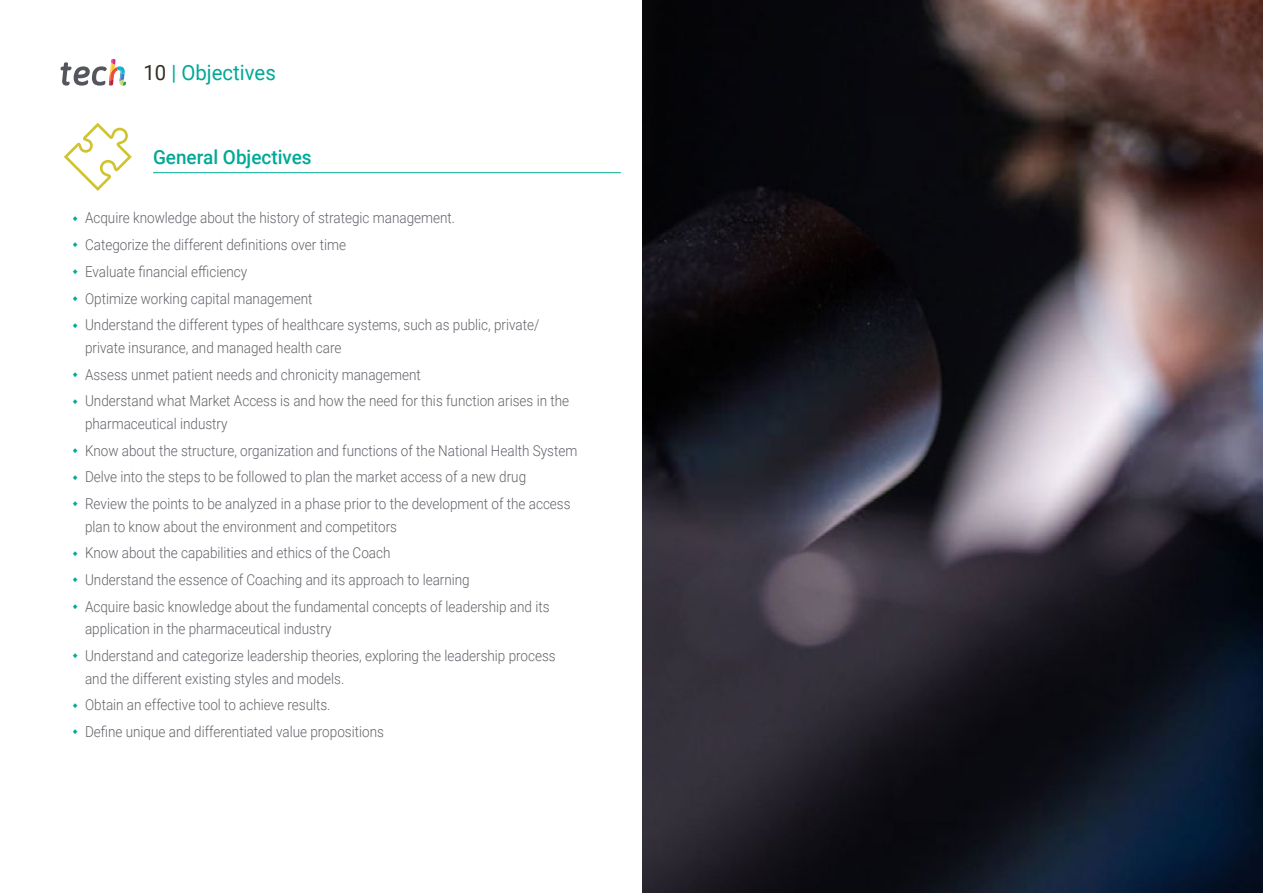
<style>
.page{position:relative;width:1263px;height:893px;background:#fff}
.page>*{position:absolute;margin:0;border:0;box-sizing:border-box;transform-origin:0 0}
.t1{font:21px "Roboto";color:#00a996}
.t2{font:500 19.5px "Roboto";color:#00a996}
.t3{font:300 15px/26.7px "Roboto";color:#61646a;scale:.9 1}
.s1{color:#312e20}
</style>
<div class="page">
<hr style="left:153px;top:172px;width:468px;height:1px;background:#00a996">
<svg style="left:64px;top:123px;width:68px;height:68px"></svg>
<img style="left:642px;top:0;width:621px;height:893px">
<svg style="left:61px;top:59px;width:65px;height:27px"></svg>
<h1 class="t1" style="left:144px;top:57px;width:134px"><span class="s1">10</span> | Objectives</h1>
<h2 class="t2" style="left:153px;top:144px;width:160px">General Objectives</h2>
<p class="t3" style="left:85px;top:204px;width:506px">Acquire knowledge about the history of strategic management.<br>Categorize the different definitions over time<br>Evaluate financial efficiency<br>Optimize working capital management<br>Understand the different types of healthcare systems, such as public, private/</p>
<p class="t3" style="left:85px;top:334px;width:539px">private insurance, and managed health care<br>Assess unmet patient needs and chronicity management<br>Understand what Market Access is and how the need for this function arises in the</p>
<p class="t3" style="left:85px;top:410px;width:548px">pharmaceutical industry<br>Know about the structure, organization and functions of the National Health System Delve into the steps to be followed to plan the market access of a new drug<br>Review the points to be analyzed in a phase prior to the development of the access</p>
<p class="t3" style="left:85px;top:512px;width:518px">plan to know about the environment and competitors<br>Know about the capabilities and ethics of the Coach<br>Understand the essence of Coaching and its approach to learning<br>Acquire basic knowledge about the fundamental concepts of leadership and its</p>
<p class="t3" style="left:85px;top:615px;width:524px">application in the pharmaceutical industry<br>Understand and categorize leadership theories, exploring the leadership process</p>
<p class="t3" style="left:85px;top:664px;width:334px">and the different existing styles and models.<br>Obtain an effective tool to achieve results.<br>Define unique and differentiated value propositions</p>
</div>
